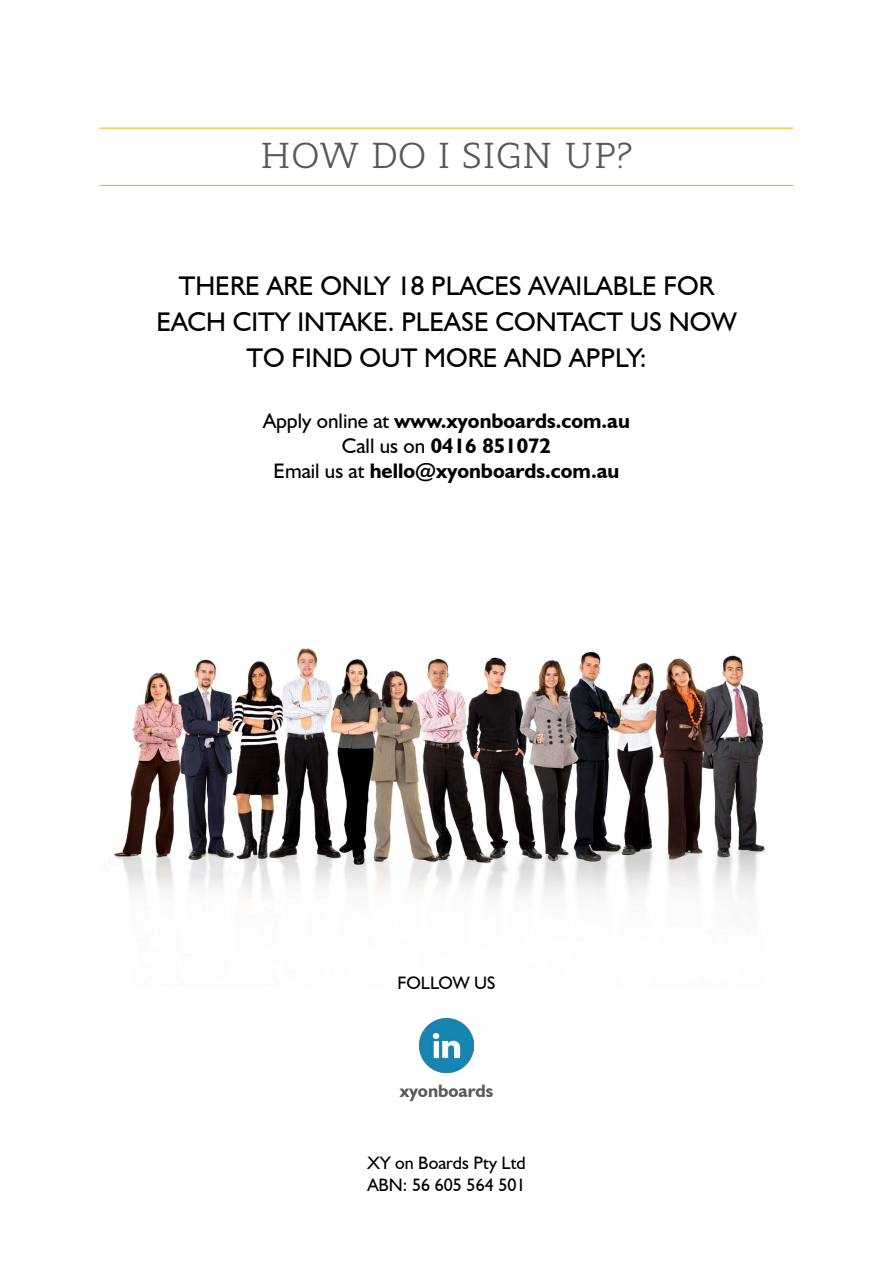
<style>
.page{position:relative;width:893px;height:1263px;background:#fff}
.page>*{position:absolute;margin:0;border:0;box-sizing:border-box;transform-origin:0 0}
.t1{font:36px "Modum";color:#58595b}
.t2{font:27px "Humanist 521 BT";color:#000}
.t3{font:700 21px/25.2px "Humanist 521 BT";color:#000;text-align:center}
.t4{font:18px/21.6px "Humanist 521 BT";color:#000}
.t5{font:700 18px "Humanist 521 BT";color:#58595b}
.s1{font-weight:400}
</style>
<div class="page">
<img style="left:114px;top:648px;width:651px;height:251px">
<hr style="left:100px;top:128px;width:693px;height:1px;background:#eebd08">
<hr style="left:100px;top:185px;width:693px;height:1px;background:#eebd08">
<img style="left:420px;top:1019px;width:53px;height:53px">
<h1 class="t1" style="left:260px;top:128px;width:33px">HOW</h1>
<h1 class="t1" style="left:371px;top:128px;width:114px">DO I SIGN</h1>
<h1 class="t1" style="left:564px;top:128px;width:71px">UP?</h1>
<p class="t2" style="left:179px;top:269px;width:17px">THERE</p>
<p class="t2" style="left:267px;top:269px;width:448px">ARE ONLY 18 PLACES AVAILABLE FOR</p>
<p class="t2" style="left:156px;top:305px;width:582px">EACH CITY INTAKE. PLEASE CONTACT US NOW</p>
<p class="t2" style="left:246px;top:341px;width:402px">TO FI ND OUT MORE AND APPLY:</p>
<p class="t3" style="left:263px;top:408px;width:368px"><span class="s1">Apply online at</span> www.xyonboards.com.au<br><span class="s1">Call us on</span> 0416 851072<br><span class="s1">Email us at</span> hello@xyonboards.com.au</p>
<p class="t4" style="left:397px;top:971px;width:88px">Fo llow Us</p>
<p class="t5" style="left:400px;top:1079px;width:95px">xyonboards</p>
<p class="t4" style="left:367px;top:1152px;width:160px">XY on Boards Pty Ltd<br>ABN: 56 605 564 501</p>
</div>
